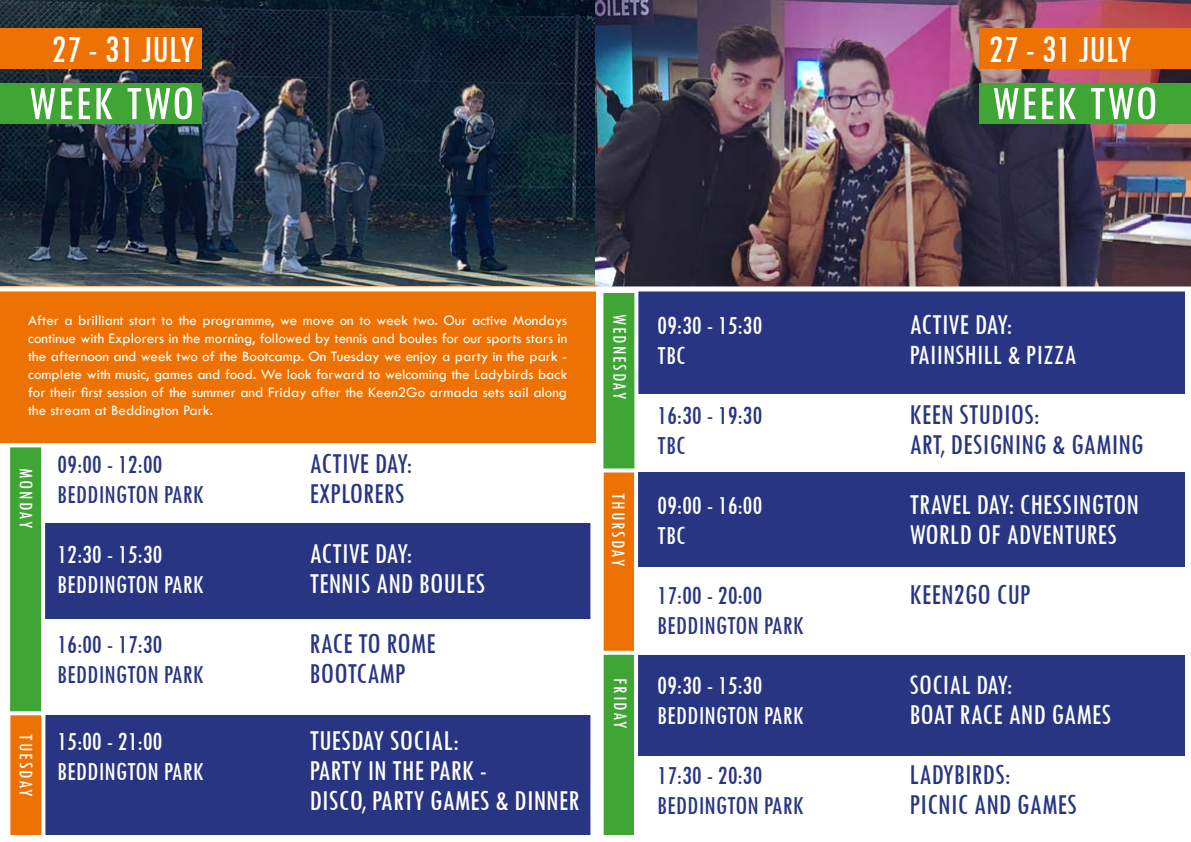
<style>
.page{position:relative;width:1191px;height:842px;background:#fff}
.page>*{position:absolute;margin:0;border:0;box-sizing:border-box;transform-origin:0 0}
.t1{font:condensed 50px "Tw Cen";letter-spacing:.03em;color:#fff}
.t2{font:condensed 40px "Tw Cen";color:#fff}
.t3{font:condensed 30px/30px "Tw Cen";color:#fff}
.t4{font:condensed 30px "Tw Cen";color:#283583}
.t5{font:condensed 29px "Tw Cen";color:#fff}
.t6{font:condensed 27px "Tw Cen";color:#283583}
.t7{font:condensed 27px "Tw Cen";color:#fff}
.t8{font:condensed 20px "Tw Cen";letter-spacing:.1em;color:#fff}
.t9{font:15px/18px "Tw Cen";color:#fff;text-align:justify}
</style>
<div class="page">
<img style="left:0;top:0;width:595px;height:286px">
<img style="left:595px;top:0;width:596px;height:286px">
<div style="left:636px;top:289px;width:555px;height:105px;background:#283583"></div>
<div style="left:599px;top:289px;width:39px;height:190px;background:#3fa535;border:4px solid #fff"></div>
<div style="left:638px;top:655px;width:553px;height:100px;background:#283583"></div>
<div style="left:634px;top:472px;width:557px;height:95px;background:#283583"></div>
<div style="left:599px;top:468px;width:39px;height:214px;background:#ee7203;border:4px solid #fff"></div>
<svg style="left:599px;top:651px;width:39px;height:184px"></svg>
<div style="left:0;top:83px;width:202px;height:41px;background:#3fa535"></div>
<div style="left:28px;top:715px;width:564px;height:127px;background:#283583"></div>
<div style="left:27px;top:523px;width:566px;height:95px;background:#283583"></div>
<div style="left:6px;top:443px;width:39px;height:274px;background:#3fa535;border:4px solid #fff"></div>
<svg style="left:6px;top:711px;width:39px;height:124px;background:#f1923d"></svg>
<div style="left:0;top:29px;width:202px;height:40px;background:#ee7203"></div>
<div style="left:590px;top:421px;width:5px;height:421px;background:#fff"></div>
<div style="left:1185px;top:287px;width:6px;height:555px;background:#fff"></div>
<div style="left:979px;top:83px;width:212px;height:41px;background:#3fa535"></div>
<div style="left:979px;top:29px;width:212px;height:40px;background:#ee7203"></div>
<div style="left:0;top:286px;width:595px;height:157px;background:#ee7203"></div>
<div style="left:0;top:835px;width:1191px;height:7px;background:#fff"></div>
<div style="left:0;top:286px;width:1191px;height:5px;background:#fff"></div>
<h2 class="t2" style="left:52px;top:25px;width:144px">27 - 31 JULY</h2>
<h1 class="t1" style="left:29px;top:73px;width:167px">WEEK TWO</h1>
<h2 class="t2" style="left:989px;top:25px;width:144px">27 - 31 JULY</h2>
<h1 class="t1" style="left:992px;top:73px;width:167px">WEEK TWO</h1>
<p class="t9" style="left:28px;top:311px;width:540px">After a brilliant start to the programme, we move on to week two. Our active Mondays continue with Explorers in the morning, followed by tennis and boules for our sports stars in the afternoon and week two of the Bootcamp. On Tuesday we enjoy a party in the park - complete with music, games and food. We look forward to welcoming the Ladybirds back for their first session of the summer and Friday after the Keen2Go armada sets sail along the stream at Beddington Park.</p>
<h3 class="t8" style="left:38px;top:468px;width:61px;rotate:90deg">MONDAY</h3>
<h3 class="t8" style="left:38px;top:734px;width:63px;rotate:90deg">TUESDAY</h3>
<h3 class="t6" style="left:57px;top:448px;width:107px">09:00 - 12:00</h3>
<h3 class="t4" style="left:309px;top:445px;width:104px">ACTIVE DAY:</h3>
<h3 class="t6" style="left:57px;top:478px;width:148px">BEDDINGTON PARK</h3>
<h3 class="t4" style="left:309px;top:475px;width:97px">EXPLORERS</h3>
<h3 class="t7" style="left:57px;top:538px;width:107px">12:30 - 15:30</h3>
<h3 class="t3" style="left:309px;top:538px;width:104px">ACTIVE DAY:</h3>
<h3 class="t7" style="left:57px;top:568px;width:148px">BEDDINGTON PARK</h3>
<h3 class="t3" style="left:309px;top:568px;width:177px">TENNIS AND BOULES</h3>
<h3 class="t6" style="left:57px;top:628px;width:107px">16:00 - 17:30</h3>
<h3 class="t4" style="left:309px;top:625px;width:128px">RACE TO ROME</h3>
<h3 class="t6" style="left:57px;top:658px;width:148px">BEDDINGTON PARK</h3>
<h3 class="t4" style="left:309px;top:655px;width:98px">BOOTCAMP</h3>
<h3 class="t7" style="left:57px;top:725px;width:107px">15:00 - 21:00</h3>
<h3 class="t3" style="left:309px;top:725px;width:151px">TUESDAY SOCIAL:</h3>
<h3 class="t7" style="left:57px;top:755px;width:148px">BEDDINGTON PARK</h3>
<h3 class="t3" style="left:309px;top:755px;width:271px">PARTY IN THE PARK -<br>DISCO, PARTY GAMES &amp; DINNER</h3>
<h3 class="t8" style="left:632px;top:314px;width:87px;rotate:90deg">WEDNESDAY</h3>
<h3 class="t8" style="left:630px;top:493px;width:75px;rotate:90deg">THURSDAY</h3>
<h3 class="t8" style="left:632px;top:678px;width:52px;rotate:90deg">FRIDAY</h3>
<h3 class="t7" style="left:657px;top:309px;width:107px">09:30 - 15:30</h3>
<h3 class="t3" style="left:909px;top:309px;width:104px">ACTIVE DAY:</h3>
<h3 class="t7" style="left:657px;top:339px;width:30px">TBC</h3>
<h3 class="t5" style="left:909px;top:338px;width:169px">PAIINSHILL &amp; PIZZA</h3>
<h3 class="t6" style="left:657px;top:399px;width:107px">16:30 - 19:30</h3>
<h3 class="t4" style="left:909px;top:397px;width:132px">KEEN STUDIOS:</h3>
<h3 class="t6" style="left:657px;top:429px;width:30px">TBC</h3>
<h3 class="t4" style="left:909px;top:427px;width:235px">ART, DESIGNING &amp; GAMING</h3>
<h3 class="t7" style="left:657px;top:489px;width:107px">09:00 - 16:00</h3>
<h3 class="t3" style="left:909px;top:489px;width:231px">TRAVEL DAY: CHESSINGTON</h3>
<h3 class="t7" style="left:657px;top:519px;width:30px">TBC</h3>
<h3 class="t3" style="left:909px;top:519px;width:209px">WORLD OF ADVENTURES</h3>
<h3 class="t6" style="left:657px;top:579px;width:107px">17:00 - 20:00</h3>
<h3 class="t4" style="left:909px;top:577px;width:123px">KEEN2GO CUP</h3>
<h3 class="t6" style="left:657px;top:609px;width:148px">BEDDINGTON PARK</h3>
<h3 class="t7" style="left:657px;top:669px;width:107px">09:30 - 15:30</h3>
<h3 class="t5" style="left:909px;top:668px;width:104px">SOCIAL DAY:</h3>
<h3 class="t7" style="left:657px;top:699px;width:148px">BEDDINGTON PARK</h3>
<h3 class="t3" style="left:909px;top:699px;width:203px">BOAT RACE AND GAMES</h3>
<h3 class="t6" style="left:657px;top:759px;width:107px">17:30 - 20:30</h3>
<h3 class="t4" style="left:909px;top:757px;width:103px">LADYBIRDS:</h3>
<h3 class="t6" style="left:657px;top:789px;width:148px">BEDDINGTON PARK</h3>
<h3 class="t4" style="left:909px;top:787px;width:169px">PICNIC AND GAMES</h3>
</div>
